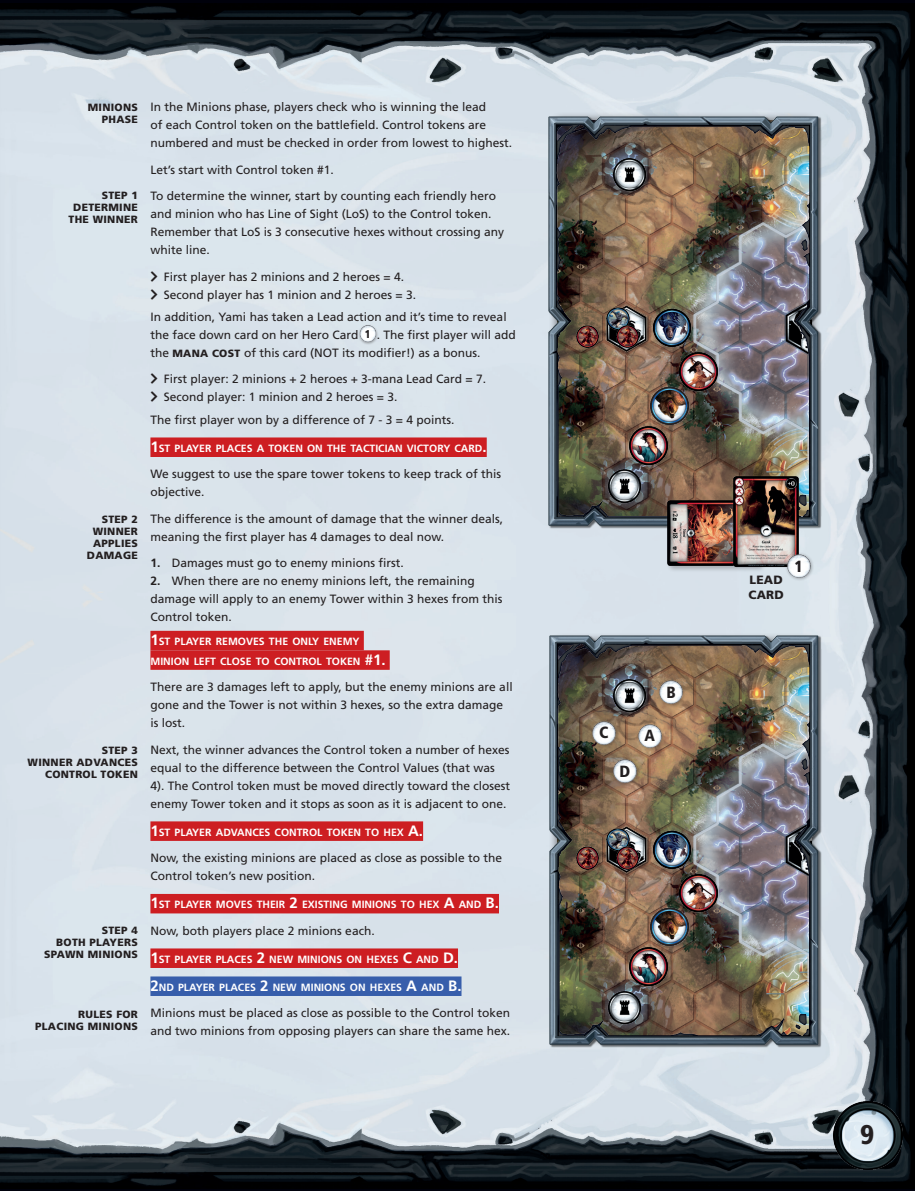
<style>
.page{position:relative;width:915px;height:1191px;background:#fff}
.page>*{position:absolute;margin:0;border:0;box-sizing:border-box;transform-origin:0 0}
.t1{font:900 condensed 27px "Frutiger LT Std";color:#231f20}
.t2{font:900 condensed 16.2px "Frutiger LT Std";color:#231f20}
.t3{font:12px/18px "Frutiger LT Std";color:#231f20}
.t4{font:900 12px "Frutiger LT Std";letter-spacing:.02em;color:#231f20}
.t5{font:900 condensed 11.4px "Frutiger LT Std";color:#231f20}
.t6{font:700 10.5px/19.5px "Frutiger LT Std";color:#fff}
.t7{font:900 10.5px/12px "Frutiger LT Std";letter-spacing:.025em;color:#231f20;text-align:right}
.s1{font-weight:900;font-size:10.5px}
.s2{font-size:15px}
.s3{font-weight:700}
</style>
<div class="page">
<img style="left:0;top:3px;width:914px;height:1185px">
<img style="left:833px;top:1101px;width:69px;height:68px">
<div style="left:150px;top:437px;width:336px;height:20px;background:#cd1e22"></div>
<div style="left:150px;top:631px;width:214px;height:19px;background:#cd1e22"></div>
<div style="left:150px;top:650px;width:239px;height:20px;background:#cd1e22"></div>
<div style="left:150px;top:821px;width:273px;height:20px;background:#cd1e22"></div>
<div style="left:150px;top:894px;width:349px;height:19px;background:#cd1e22"></div>
<div style="left:150px;top:948px;width:308px;height:20px;background:#cd1e22"></div>
<div style="left:150px;top:976px;width:311px;height:20px;background:#375eab"></div>
<div style="left:357px;top:324px;width:22px;height:21px;background:#231f20;opacity:.45"></div>
<img style="left:358px;top:325px;width:19px;height:17px">
<img style="left:548px;top:627px;width:273px;height:424px">
<img style="left:547px;top:109px;width:274px;height:423px">
<div style="left:666px;top:499px;width:100px;height:74px;background:#231f20;opacity:.3"></div>
<img style="left:664px;top:497px;width:66px;height:71px">
<img style="left:730px;top:473px;width:71px;height:97px">
<img style="left:782px;top:550px;width:32px;height:33px">
<svg style="left:151px;top:271px;width:6px;height:10px"></svg>
<svg style="left:151px;top:289px;width:6px;height:10px"></svg>
<svg style="left:151px;top:374px;width:6px;height:10px"></svg>
<svg style="left:151px;top:392px;width:6px;height:10px"></svg>
<p class="t7" style="left:88px;top:102px;width:52px">MINIONS<br>PHASE</p>
<p class="t7" style="left:69px;top:189px;width:71px">STEP 1<br>DETERMINE<br>THE WINNER</p>
<p class="t7" style="left:87px;top:513px;width:52px">STEP 2<br>WINNER<br>APPLIES<br>DAMAGE</p>
<p class="t7" style="left:28px;top:744px;width:112px">STEP 3<br>WINNER ADVANCES<br>CONTROL TOKEN</p>
<p class="t7" style="left:44px;top:924px;width:95px">STEP 4<br>BOTH PLAYERS<br>SPAWN MINIONS</p>
<p class="t7" style="left:35px;top:1008px;width:104px">RULES FOR<br>PLACING MINIONS</p>
<p class="t3" style="left:150px;top:98px;width:363px">In the Minions phase, players check who is winning the lead<br>of each Control token on the battlefield. Control tokens are numbered and must be checked in order from lowest to highest.</p>
<p class="t3" style="left:150px;top:160px;width:185px">Let’s start with Control token #1.</p>
<p class="t3" style="left:150px;top:187px;width:355px">To determine the winner, start by counting each friendly hero and minion who has Line of Sight (LoS) to the Control token.<br>Remember that LoS is 3 consecutive hexes without crossing any white line.</p>
<p class="t3" style="left:164px;top:267px;width:241px">First player has 2 minions and 2 heroes = 4.</p>
<p class="t3" style="left:164px;top:285px;width:253px">Second player has 1 minion and 2 heroes = 3.</p>
<p class="t3" style="left:150px;top:308px;width:357px">In addition, Yami has taken a Lead action and it’s time to reveal the face down card on her Hero Card</p>
<p class="t5" style="left:364px;top:327px;width:7px">1</p>
<p class="t3" style="left:150px;top:326px;width:366px;text-indent:226px">. The first player will add the <span class="s1">MANA COST</span> of this card (NOT its modifier!) as a bonus.</p>
<p class="t3" style="left:164px;top:370px;width:323px">First player: 2 minions + 2 heroes + 3-mana Lead Card = 7.</p>
<p class="t3" style="left:164px;top:388px;width:235px">Second player: 1 minion and 2 heroes = 3.</p>
<p class="t3" style="left:150px;top:410px;width:305px">The first player won by a difference of 7 - 3 = 4 points.</p>
<p class="t6" style="left:150px;top:438px;width:338px"><span class="s2">1</span>ST PLAYER PLACES A TOKEN ON THE TACTICIAN VICTORY CARD<span class="s2">.</span></p>
<p class="t3" style="left:150px;top:465px;width:352px">We suggest to use the spare tower tokens to keep track of this objective.</p>
<p class="t3" style="left:150px;top:509px;width:354px">The difference is the amount of damage that the winner deals, meaning the first player has 4 damages to deal now.</p>
<p class="t3" style="left:150px;top:554px;width:255px"><span class="s3">1.</span> Damages must go to enemy minions first.</p>
<p class="t3" style="left:150px;top:572px;width:353px"><span class="s3">2.</span> When there are no enemy minions left, the remaining damage will apply to an enemy Tower within 3 hexes from this<br>Control token.</p>
<p class="t6" style="left:150px;top:631px;width:236px"><span class="s2">1</span>ST PLAYER REMOVES THE ONLY ENEMY<br>MINION LEFT CLOSE TO CONTROL TOKEN <span class="s2">#1.</span></p>
<p class="t3" style="left:150px;top:678px;width:363px">There are 3 damages left to apply, but the enemy minions are all gone and the Tower is not within 3 hexes, so the extra damage is lost.</p>
<p class="t3" style="left:150px;top:740px;width:361px">Next, the winner advances the Control token a number of hexes equal to the difference between the Control Values (that was 4). The Control token must be moved directly toward the closest enemy Tower token and it stops as soon as it is adjacent to one.</p>
<p class="t6" style="left:150px;top:822px;width:274px"><span class="s2">1</span>ST PLAYER ADVANCES CONTROL TOKEN TO HEX <span class="s2">A.</span></p>
<p class="t3" style="left:150px;top:849px;width:353px">Now, the existing minions are placed as close as possible to the<br>Control token’s new position.</p>
<p class="t6" style="left:150px;top:895px;width:350px"><span class="s2">1</span>ST PLAYER MOVES THEIR <span class="s2">2</span> EXISTING MINIONS TO HEX <span class="s2">A</span> AND <span class="s2">B.</span></p>
<p class="t3" style="left:150px;top:921px;width:226px">Now, both players place 2 minions each.</p>
<p class="t6" style="left:150px;top:949px;width:309px"><span class="s2">1</span>ST PLAYER PLACES <span class="s2">2</span> NEW MINIONS ON HEXES <span class="s2">C</span> AND <span class="s2">D.</span></p>
<p class="t6" style="left:150px;top:977px;width:312px"><span class="s2">2</span>ND PLAYER PLACES <span class="s2">2</span> NEW MINIONS ON HEXES <span class="s2">A</span> AND <span class="s2">B.</span></p>
<p class="t3" style="left:150px;top:1004px;width:361px">Minions must be placed as close as possible to the Control token and two minions from opposing players can share the same hex.</p>
<p class="t2" style="left:599px;top:722px;width:11px">C</p>
<p class="t2" style="left:644px;top:725px;width:12px">A</p>
<p class="t2" style="left:619px;top:761px;width:12px">D</p>
<p class="t2" style="left:666px;top:682px;width:11px">B</p>
<p class="t4" style="left:749px;top:573px;width:35px">LEAD</p>
<p class="t4" style="left:748px;top:588px;width:37px">CARD</p>
<p class="t2" style="left:794px;top:556px;width:10px">1</p>
<h1 class="t1" style="left:859px;top:1118px;width:16px">9</h1>
</div>
